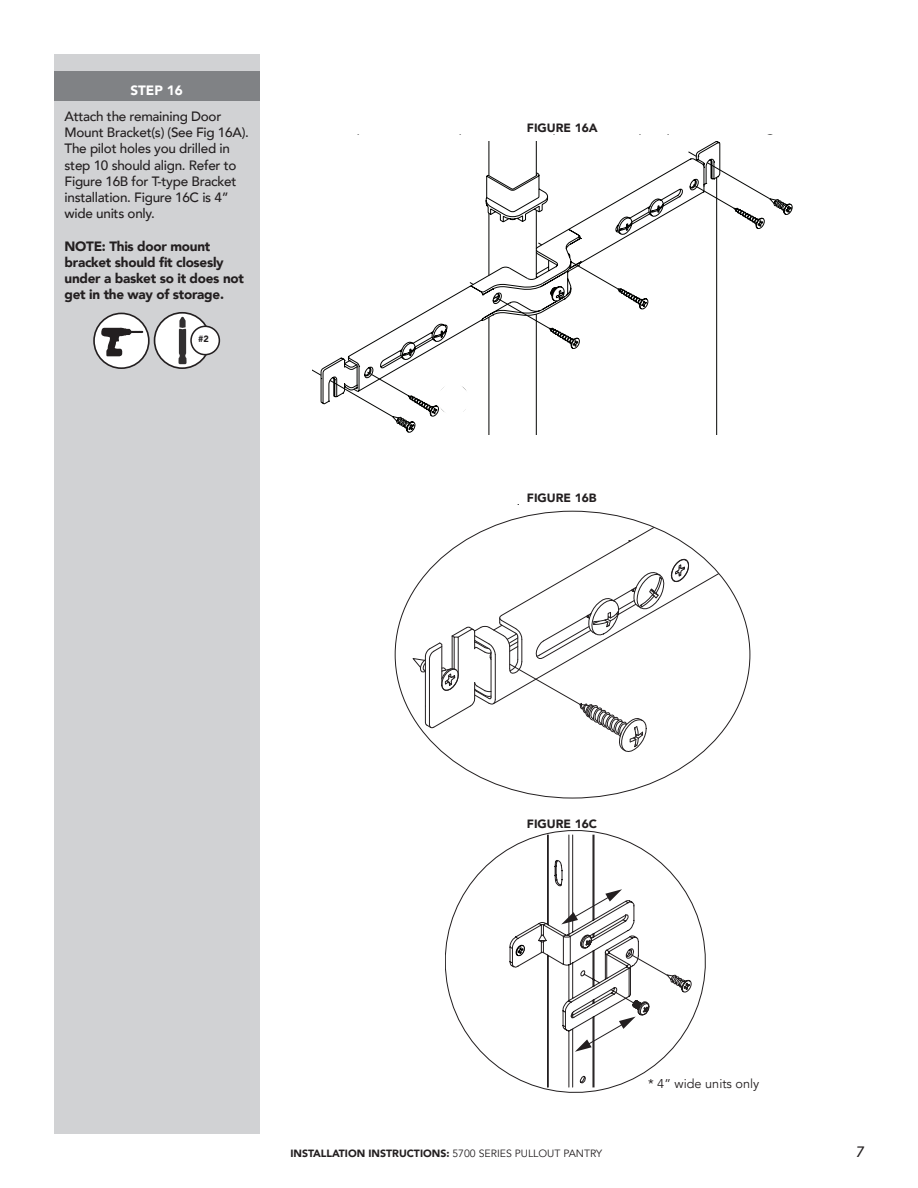
<style>
.page{position:relative;width:918px;height:1188px;background:#fff}
.page>*{position:absolute;margin:0;border:0;box-sizing:border-box;transform-origin:0 0}
.t1{font:italic 500 15px "Avenir";color:#231f20}
.t2{font:500 13.5px/16.2px "Avenir";letter-spacing:-.02em;color:#231f20}
.t3{font:900 13.5px/16.2px "Avenir";letter-spacing:-.02em;color:#231f20}
.t4{font:900 13.5px "Avenir";color:#fff}
.t5{font:12.75px "Avenir";color:#231f20}
.t6{font:900 12px "Avenir";color:#231f20}
.t7{font:900 10.5px "Avenir";color:#231f20}
.t8{font:900 9.15px "Avenir";color:#231f20}
.s1{font-weight:400}
</style>
<div class="page">
<div style="left:54px;top:54px;width:206px;height:1080px;background:#d1d2d4"></div>
<div style="left:54px;top:71px;width:205px;height:30px;background:#808285"></div>
<svg style="left:312px;top:151px;width:458px;height:266px"></svg>
<svg style="left:394px;top:642px;width:288px;height:155px"></svg>
<div style="left:334px;top:169px;width:102px;height:84px;background:#fff"></div>
<svg style="left:431px;top:377px;width:44px;height:40px"></svg>
<svg style="left:411px;top:510px;width:340px;height:258px"></svg>
<svg style="left:599px;top:291px;width:171px;height:144px"></svg>
<svg style="left:728px;top:223px;width:42px;height:46px"></svg>
<svg style="left:782px;top:201px;width:11px;height:14px"></svg>
<svg style="left:94px;top:313px;width:55px;height:55px"></svg>
<div style="left:93px;top:313px;width:57px;height:56px;border:2px solid #231f20;border-radius:50%"></div>
<svg style="left:101px;top:328px;width:42px;height:28px"></svg>
<div style="left:155px;top:313px;width:55px;height:55px;background:#fff;border-radius:50%"></div>
<svg style="left:179px;top:317px;width:8px;height:47px"></svg>
<div style="left:154px;top:312px;width:57px;height:57px;border:2px solid #231f20;border-radius:50%"></div>
<div style="left:191px;top:326px;width:28px;height:29px;background:#fff;border-radius:50%"></div>
<div style="left:190px;top:326px;width:30px;height:29px;border:2px solid #231f20;border-radius:50%"></div>
<svg style="left:445px;top:830px;width:261px;height:263px"></svg>
<svg style="left:510px;top:835px;width:181px;height:252px"></svg>
<p class="t4" style="left:130px;top:79px;width:54px">STEP 16</p>
<p class="t2" style="left:65px;top:107px;width:186px">Attach the remaining Door<br>Mount Bracket(s) (See Fig 16A).<br>The pilot holes you drilled in step 10 should align. Refer to<br>Figure 16B for T-type Bracket installation. Figure 16C is 4” wide units only.</p>
<p class="t3" style="left:65px;top:237px;width:181px">NOTE: This door mount bracket should fit closesly under a basket so it does not get in the way of storage.</p>
<p class="t8" style="left:198px;top:331px;width:12px">#2</p>
<p class="t6" style="left:527px;top:117px;width:72px">FIGURE 16A</p>
<p class="t6" style="left:527px;top:488px;width:71px">FIGURE 16B</p>
<p class="t6" style="left:527px;top:813px;width:72px">FIGURE 16C</p>
<p class="t5" style="left:648px;top:1076px;width:113px">* 4” wide units only</p>
<p class="t7" style="left:290px;top:1145px;width:313px">INSTALLATION INSTRUCTIONS: <span class="s1">5700 SERIES PULLOUT PANTRY</span></p>
<p class="t1" style="left:856px;top:1143px;width:10px">7</p>
</div>
